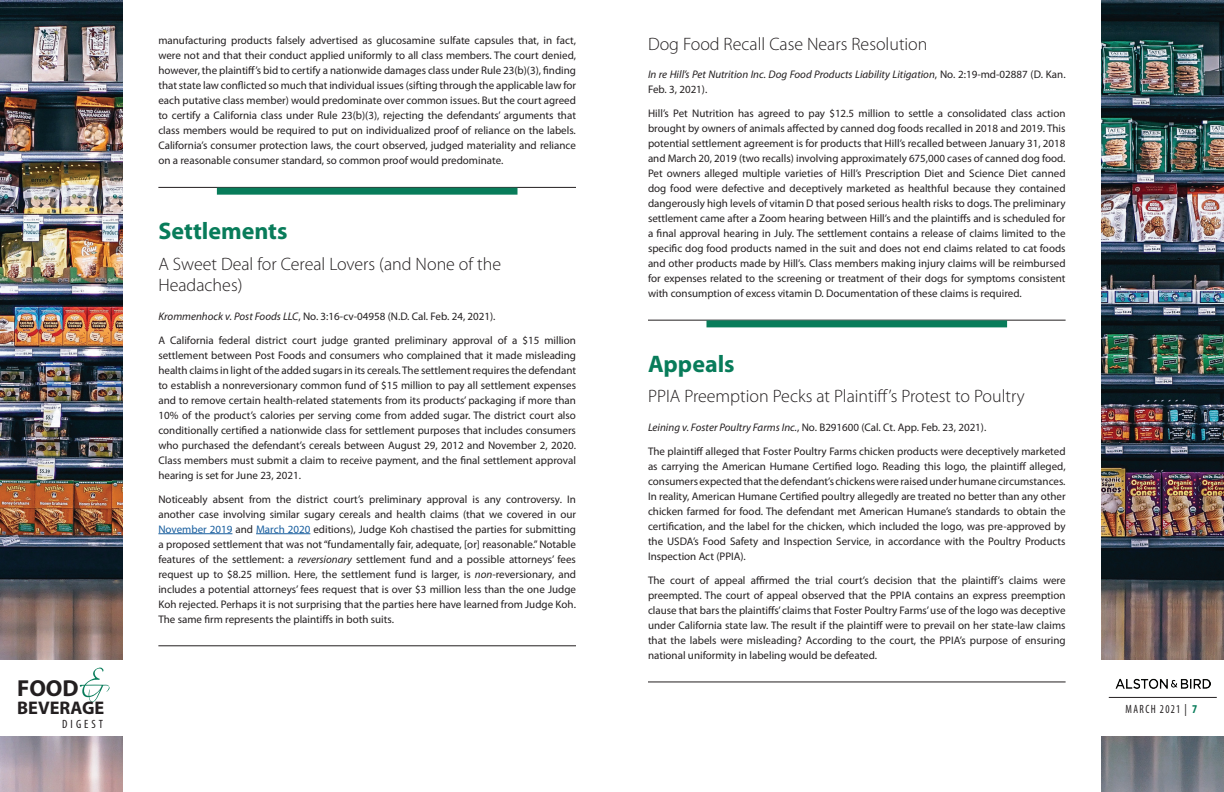
<style>
.page{position:relative;width:1224px;height:792px;background:#fff}
.page>*{position:absolute;margin:0;border:0;box-sizing:border-box;transform-origin:0 0}
.t1{font:700 24px "Myriad Pro";color:#087c5a}
.t2{font:700 23.2px "Myriad Pro";color:#231f20}
.t3{font:700 18.3px "Myriad Pro";color:#231f20}
.t4{font:300 18px/21.6px "Myriad Pro";color:#231f20}
.t5{font:condensed 12px "Myriad Pro";letter-spacing:.13em;color:#231f20;scale:.9 1}
.t6{font:condensed 12px "Myriad Pro";letter-spacing:.13em;color:#231f20}
.t7{font:11px/15px "Myriad Pro";color:#231f20;text-align:justify}
.t8{font:italic 11px/15px "Myriad Pro";color:#231f20}
.s1{font-style:italic}
.s2{color:#175d9e}
.s3{font-style:normal}
.s4{font-weight:700;color:#087c5a}
</style>
<div class="page">
<img style="left:0;top:0;width:122px;height:792px">
<img style="left:1102px;top:0;width:122px;height:792px">
<div style="left:0;top:660px;width:125px;height:75px;background:#fff"></div>
<svg style="left:80px;top:668px;width:30px;height:34px"></svg>
<div style="left:1096px;top:660px;width:128px;height:75px;background:#fff"></div>
<hr style="left:1109px;top:697px;width:108px;height:1px;background:#231f20">
<img style="left:1115px;top:678px;width:96px;height:11px">
<hr style="left:158px;top:187px;width:418px;height:1px;background:#231f20">
<div style="left:217px;top:188px;width:301px;height:7px;background:#087c5a"></div>
<hr style="left:158px;top:533px;width:74px;height:1px;background:#175d9e">
<hr style="left:256px;top:533px;width:54px;height:1px;background:#175d9e">
<hr style="left:158px;top:646px;width:418px;height:1px;background:#231f20">
<hr style="left:648px;top:320px;width:418px;height:1px;background:#231f20">
<div style="left:706px;top:320px;width:301px;height:7px;background:#087c5a"></div>
<hr style="left:648px;top:682px;width:418px;height:1px;background:#231f20">
<h2 class="t2" style="left:17px;top:673px;width:63px">FOOD</h2>
<h3 class="t3" style="left:17px;top:696px;width:89px">BEVERAGE</h3>
<p class="t6" style="left:62px;top:716px;width:42px">DIGEST</p>
<p class="t7" style="left:158px;top:33px;width:419px">manufacturing products falsely advertised as glucosamine sulfate capsules that, in fact, were not and that their conduct applied uniformly to all class members. The court denied, however, the plaintiff’s bid to certify a nationwide damages class under Rule 23(b)(3), finding that state law conflicted so much that individual issues (sifting through the applicable law for each putative class member) would predominate over common issues. But the court agreed to certify a California class under Rule 23(b)(3), rejecting the defendants’ arguments that class members would be required to put on individualized proof of reliance on the labels.<br>California’s consumer protection laws, the court observed, judged materiality and reliance on a reasonable consumer standard, so common proof would predominate.</p>
<h1 class="t1" style="left:158px;top:215px;width:131px">Settlements</h1>
<h3 class="t4" style="left:158px;top:253px;width:344px">A Sweet Deal for Cereal Lovers (and None of the<br>Headaches)</h3>
<p class="t7" style="left:158px;top:304px;width:419px;line-height:24px"><span class="s1">Krommenhock v. Post Foods LLC</span>, No. 3:16-cv-04958 (N.D. Cal. Feb. 24, 2021).<br>A California federal district court judge granted preliminary approval of a $15 million</p>
<p class="t7" style="left:158px;top:347px;width:419px">settlement between Post Foods and consumers who complained that it made misleading health claims in light of the added sugars in its cereals. The settlement requires the defendant to establish a nonreversionary common fund of $15 million to pay all settlement expenses and to remove certain health-related statements from its products’ packaging if more than 10% of the product’s calories per serving come from added sugar. The district court also conditionally certified a nationwide class for settlement purposes that includes consumers who purchased the defendant’s cereals between August 29, 2012 and November 2, 2020.<br>Class members must submit a claim to receive payment, and the final settlement approval hearing is set for June 23, 2021.</p>
<p class="t7" style="left:158px;top:491px;width:419px">Noticeably absent from the district court’s preliminary approval is any controversy. In another case involving similar sugary cereals and health claims (that we covered in our <span class="s2">November 2019</span> and <span class="s2">March 2020</span> editions), Judge Koh chastised the parties for submitting a proposed settlement that was not “fundamentally fair, adequate, [or] reasonable.” Notable features of the settlement: a <span class="s1">reversionary</span> settlement fund and a possible attorneys’ fees request up to $8.25 million. Here, the settlement fund is larger, is <span class="s1">non</span>-reversionary, and includes a potential attorneys’ fees request that is over $3 million less than the one Judge Koh rejected. Perhaps it is not surprising that the parties here have learned from Judge Koh.<br>The same firm represents the plaintiffs in both suits.</p>
<h3 class="t4" style="left:648px;top:33px;width:281px">Dog Food Recall Case Nears Resolution</h3>
<p class="t8" style="left:648px;top:67px;width:419px">In re Hill’s Pet Nutrition Inc. Dog Food Products Liability Litigation<span class="s3">, No. 2:19-md-02887 (D. Kan.<br>Feb. 3, 2021).</span></p>
<p class="t7" style="left:648px;top:106px;width:419px">Hill’s Pet Nutrition has agreed to pay $12.5 million to settle a consolidated class action brought by owners of animals affected by canned dog foods recalled in 2018 and 2019. This potential settlement agreement is for products that Hill’s recalled between January 31, 2018 and March 20, 2019 (two recalls) involving approximately 675,000 cases of canned dog food.<br>Pet owners alleged multiple varieties of Hill’s Prescription Diet and Science Diet canned dog food were defective and deceptively marketed as healthful because they contained dangerously high levels of vitamin D that posed serious health risks to dogs. The preliminary settlement came after a Zoom hearing between Hill’s and the plaintiffs and is scheduled for a final approval hearing in July. The settlement contains a release of claims limited to the specific dog food products named in the suit and does not end claims related to cat foods and other products made by Hill’s. Class members making injury claims will be reimbursed for expenses related to the screening or treatment of their dogs for symptoms consistent with consumption of excess vitamin D. Documentation of these claims is required.</p>
<h1 class="t1" style="left:648px;top:348px;width:88px">Appeals</h1>
<h3 class="t4" style="left:648px;top:385px;width:378px">PPIA Preemption Pecks at Plaintiff’s Protest to Poultry</h3>
<p class="t7" style="left:648px;top:415px;width:419px;line-height:24px"><span class="s1">Leining v. Foster Poultry Farms Inc.</span>, No. B291600 (Cal. Ct. App. Feb. 23, 2021).<br>The plaintiff alleged that Foster Poultry Farms chicken products were deceptively marketed</p>
<p class="t7" style="left:648px;top:458px;width:419px">as carrying the American Humane Certified logo. Reading this logo, the plaintiff alleged, consumers expected that the defendant’s chickens were raised under humane circumstances.<br>In reality, American Humane Certified poultry allegedly are treated no better than any other chicken farmed for food. The defendant met American Humane’s standards to obtain the certification, and the label for the chicken, which included the logo, was pre-approved by the USDA’s Food Safety and Inspection Service, in accordance with the Poultry Products Inspection Act (PPIA).</p>
<p class="t7" style="left:648px;top:572px;width:419px">The court of appeal affirmed the trial court’s decision that the plaintiff’s claims were preempted. The court of appeal observed that the PPIA contains an express preemption clause that bars the plaintiffs’ claims that Foster Poultry Farms’ use of the logo was deceptive under California state law. The result if the plaintiff were to prevail on her state-law claims that the labels were misleading? According to the court, the PPIA’s purpose of ensuring national uniformity in labeling would be defeated.</p>
<p class="t5" style="left:1126px;top:701px;width:81px">MARCH 2021 | <span class="s4">7</span></p>
</div>
